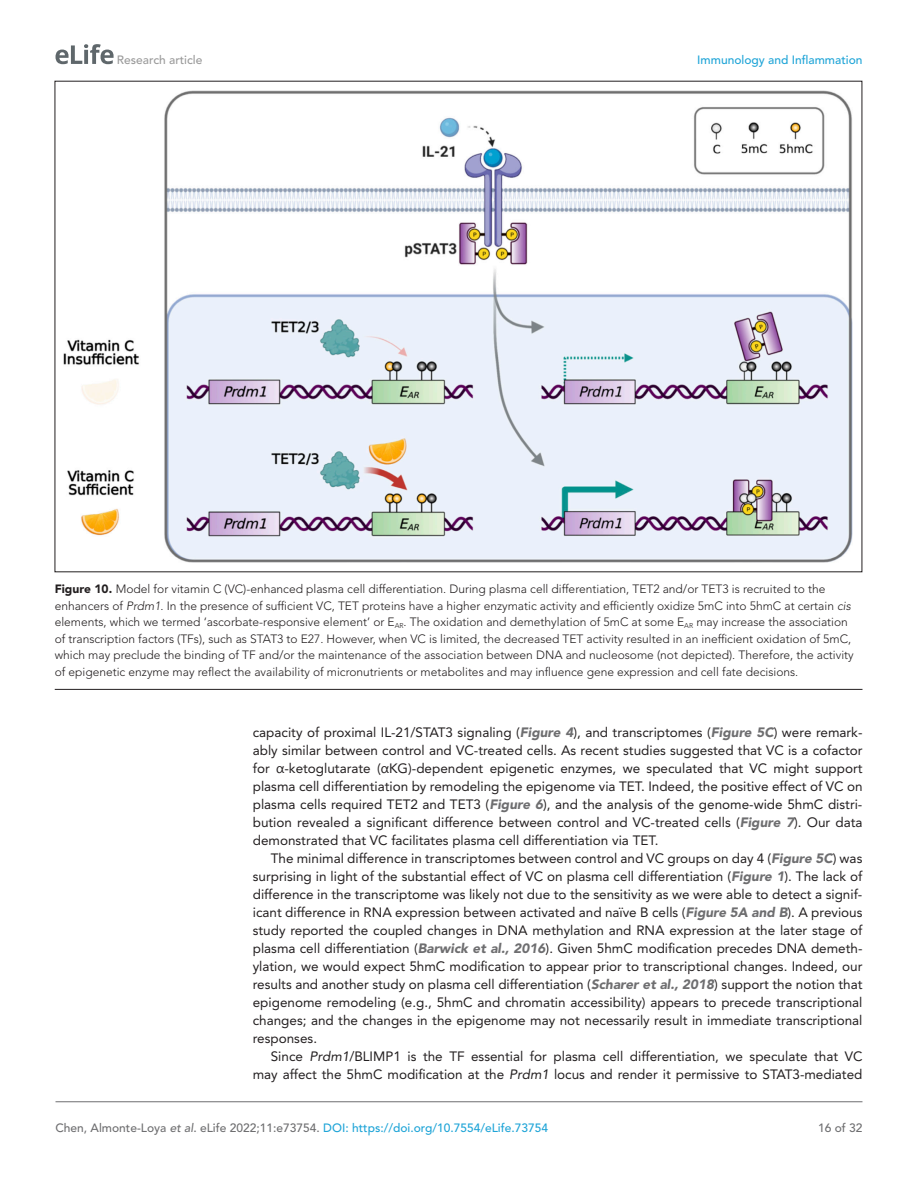
<style>
.page{position:relative;width:918px;height:1188px;background:#fff}
.page>*{position:absolute;margin:0;border:0;box-sizing:border-box;transform-origin:0 0}
.t1{font:13.5px/18px "Avenir LT Std";color:#231f20;text-align:justify}
.t2{font:300 12px/16.5px "Avenir LT Std";color:#231f20}
.t3{font:500 12px "Avenir LT Std";color:#1ea4d7}
.t4{font:500 12px "Avenir LT Std";color:#9a9a9a}
.t5{font:500 12px "Avenir LT Std";color:#6e6e70}
.s1{font-weight:900}
.s2{font-style:italic}
.s3{font-weight:900;font-style:italic;color:#6e6e70}
.s4{font-family:"Segoe UI"}
.s5{color:#6e6e70}
.s6{font-style:italic;color:#6e6e70}
</style>
<div class="page">
<svg style="left:56px;top:44px;width:58px;height:20px"></svg>
<hr style="left:56px;top:1101px;width:806px;height:1px;background:#6e6e70">
<hr style="left:55px;top:689px;width:807px;height:1px;background:#231f20">
<img style="left:64px;top:90px;width:789px;height:473px">
<p class="t4" style="left:117px;top:53px;width:87px">Research article</p>
<p class="t3" style="left:697px;top:53px;width:167px">Immunology and Inflammation</p>
<p class="t2" style="left:55px;top:581px;width:801px"><span class="s1">Figure 10.</span> Model for vitamin C (VC)-enhanced plasma cell differentiation. During plasma cell differentiation, TET2 and/or TET3 is recruited to the enhancers of <span class="s2">Prdm1</span>. In the presence of sufficient VC, TET proteins have a higher enzymatic activity and efficiently oxidize 5mC into 5hmC at certain <span class="s2">cis </span>elements, which we termed ‘ascorbate-responsive element’ or E<sub>AR</sub>. The oxidation and demethylation of 5mC at some E<sub>AR</sub> may increase the association of transcription factors (TFs), such as STAT3 to E27. However, when VC is limited, the decreased TET activity resulted in an inefficient oxidation of 5mC, which may preclude the binding of TF and/or the maintenance of the association between DNA and nucleosome (not depicted). Therefore, the activity of epigenetic enzyme may reflect the availability of micronutrients or metabolites and may influence gene expression and cell fate decisions.</p>
<p class="t1" style="left:253px;top:724px;width:611px">capacity of proximal IL-21/STAT3 signaling (<span class="s3">Figure 4</span>), and transcriptomes (<span class="s3">Figure 5C</span>) were remark&shy;ably similar between control and VC-treated cells. As recent studies suggested that VC is a cofactor for <span class="s4">α</span>-ketoglutarate (<span class="s4">α</span>KG)-dependent epigenetic enzymes, we speculated that VC might support plasma cell differentiation by remodeling the epigenome via TET. Indeed, the positive effect of VC on plasma cells required TET2 and TET3 (<span class="s3">Figure 6</span>), and the analysis of the genome-wide 5hmC distri&shy;bution revealed a significant difference between control and VC-treated cells (<span class="s3">Figure 7</span>). Our data demonstrated that VC facilitates plasma cell differentiation via TET.</p>
<p class="t1" style="left:253px;top:850px;width:611px;text-indent:18px">The minimal difference in transcriptomes between control and VC groups on day 4 (<span class="s3">Figure 5C</span>) was surprising in light of the substantial effect of VC on plasma cell differentiation (<span class="s3">Figure 1</span>). The lack of difference in the transcriptome was likely not due to the sensitivity as we were able to detect a signif&shy;icant difference in RNA expression between activated and naïve B cells (<span class="s3">Figure 5A and B</span>). A previous study reported the coupled changes in DNA methylation and RNA expression at the later stage of plasma cell differentiation (<span class="s3">Barwick et al., 2016</span>). Given 5hmC modification precedes DNA demeth&shy;ylation, we would expect 5hmC modification to appear prior to transcriptional changes. Indeed, our results and another study on plasma cell differentiation (<span class="s3">Scharer et al., 2018</span>) support the notion that epigenome remodeling (e.g., 5hmC and chromatin accessibility) appears to precede transcriptional changes; and the changes in the epigenome may not necessarily result in immediate transcriptional responses.</p>
<p class="t1" style="left:253px;top:1048px;width:611px;text-align:right">Since <span class="s2">Prdm1</span>/BLIMP1 is the TF essential for plasma cell differentiation, we speculate that VC may affect the 5hmC modification at the <span class="s2">Prdm1</span> locus and render it permissive to STAT3-mediated</p>
<p class="t3" style="left:56px;top:1121px;width:494px"><span class="s5">Chen, Almonte-Loya</span> <span class="s6">et al</span><span class="s5">. eLife 2022;11:e73754.</span> DOI: https://doi.org/10.7554/eLife.73754</p>
<p class="t5" style="left:818px;top:1121px;width:46px">16 of 32</p>
</div>
